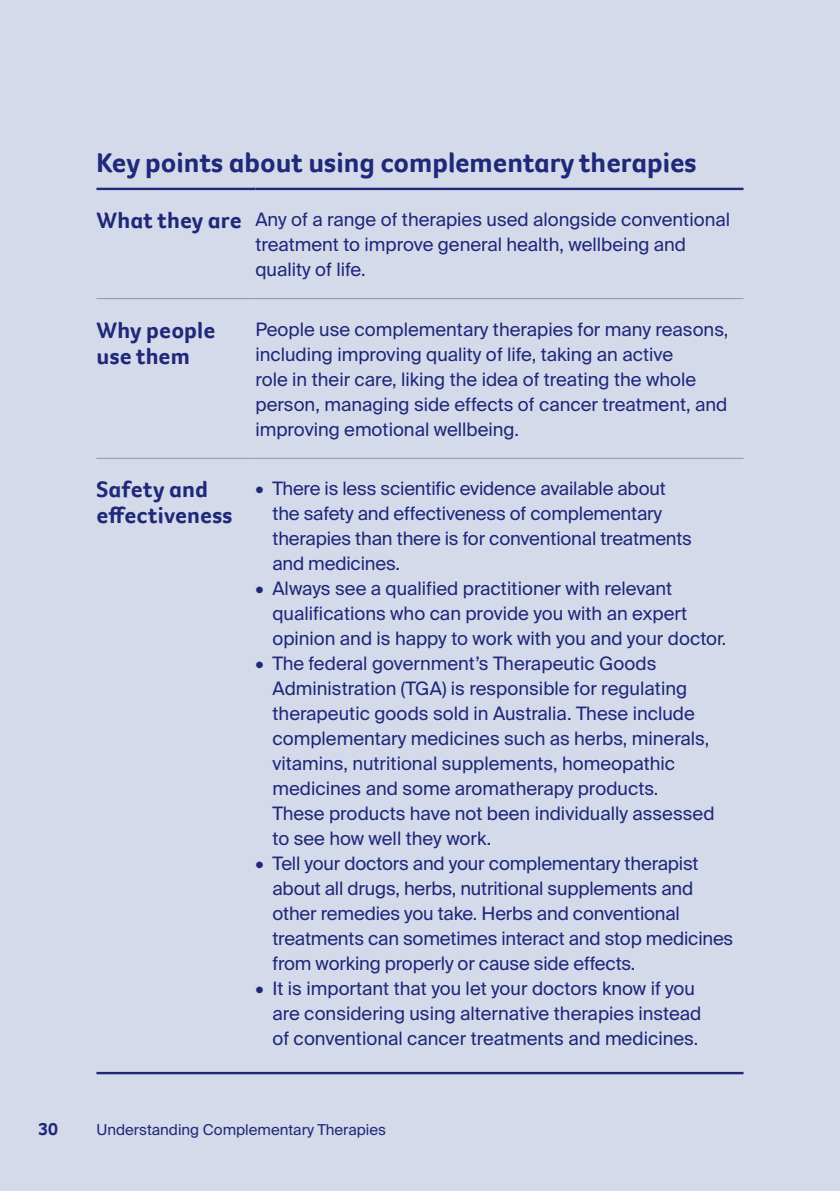
<style>
.page{position:relative;width:840px;height:1191px;background:#fff}
.page>*{position:absolute;margin:0;border:0;box-sizing:border-box;transform-origin:0 0}
.t1{font:700 28px "Foco CC";color:#1f2879}
.t2{font:700 23px/26px "Foco CC";letter-spacing:.005em;color:#1f2879}
.t3{font:18.4px/25px "Suisse Intl";color:#1f2879}
.t4{font:700 18px "Foco CC";color:#1f2879}
.t5{font:15px "Suisse Intl";color:#1f2879}
.s1{font-family:"Foco CC";font-weight:700;font-size:23px}
.s2{font-weight:600}
</style>
<div class="page">
<div style="left:0;top:0;width:838px;height:1191px;background:#d4daea"></div>
<hr style="left:96px;top:298px;width:159px;height:1px;background:#939598">
<hr style="left:255px;top:298px;width:488px;height:1px;background:#939598">
<hr style="left:96px;top:458px;width:159px;height:1px;background:#939598">
<hr style="left:255px;top:458px;width:488px;height:1px;background:#939598">
<hr style="left:96px;top:188px;width:159px;height:2px;background:#1f2879">
<hr style="left:255px;top:188px;width:488px;height:2px;background:#1f2879">
<hr style="left:96px;top:1071px;width:647px;height:3px;background:#1f2879">
<h1 class="t1" style="left:96px;top:144px;width:601px">Key points about using complementary therapies</h1>
<p class="t3" style="left:255px;top:207px;width:476px;text-indent:-159px"><span class="s1">What they are</span> Any of a range of therapies used alongside conventional treatment to improve general health, wellbeing and quality of life.</p>
<p class="t2" style="left:96px;top:317px;width:120px">Why people use them</p>
<p class="t3" style="left:255px;top:317px;width:474px">People use complementary therapies for many reasons, including improving quality of life, taking an active<br>role in their care, liking the idea of treating the whole person, managing side effects of cancer treatment, and improving emotional wellbeing.</p>
<p class="t2" style="left:96px;top:476px;width:137px">Safety and effectiveness</p>
<p class="t3" style="left:272px;top:476px;width:421px;text-indent:-17px"><span class="s2">•</span> There is less scientific evidence available about the safety and effectiveness of complementary therapies than there is for conventional treatments and medicines.</p>
<p class="t3" style="left:272px;top:576px;width:455px;text-indent:-17px"><span class="s2">•</span> Always see a qualified practitioner with relevant qualifications who can provide you with an expert opinion and is happy to work with you and your doctor.</p>
<p class="t3" style="left:272px;top:651px;width:443px;text-indent:-17px"><span class="s2">•</span> The federal government’s Therapeutic Goods Administration (TGA) is responsible for regulating therapeutic goods sold in Australia. These include complementary medicines such as herbs, minerals, vitamins, nutritional supplements, homeopathic medicines and some aromatherapy products.<br>These products have not been individually assessed to see how well they work.</p>
<p class="t3" style="left:272px;top:851px;width:462px;text-indent:-17px"><span class="s2">•</span> Tell your doctors and your complementary therapist about all drugs, herbs, nutritional supplements and other remedies you take. Herbs and conventional treatments can sometimes interact and stop medicines from working properly or cause side effects.</p>
<p class="t3" style="left:272px;top:976px;width:430px;text-indent:-17px"><span class="s2">•</span> It is important that you let your doctors know if you are considering using alternative therapies instead of conventional cancer treatments and medicines.</p>
<p class="t4" style="left:38px;top:1117px;width:21px">30</p>
<p class="t5" style="left:96px;top:1121px;width:291px">Understanding Complementary Therapies</p>
</div>
